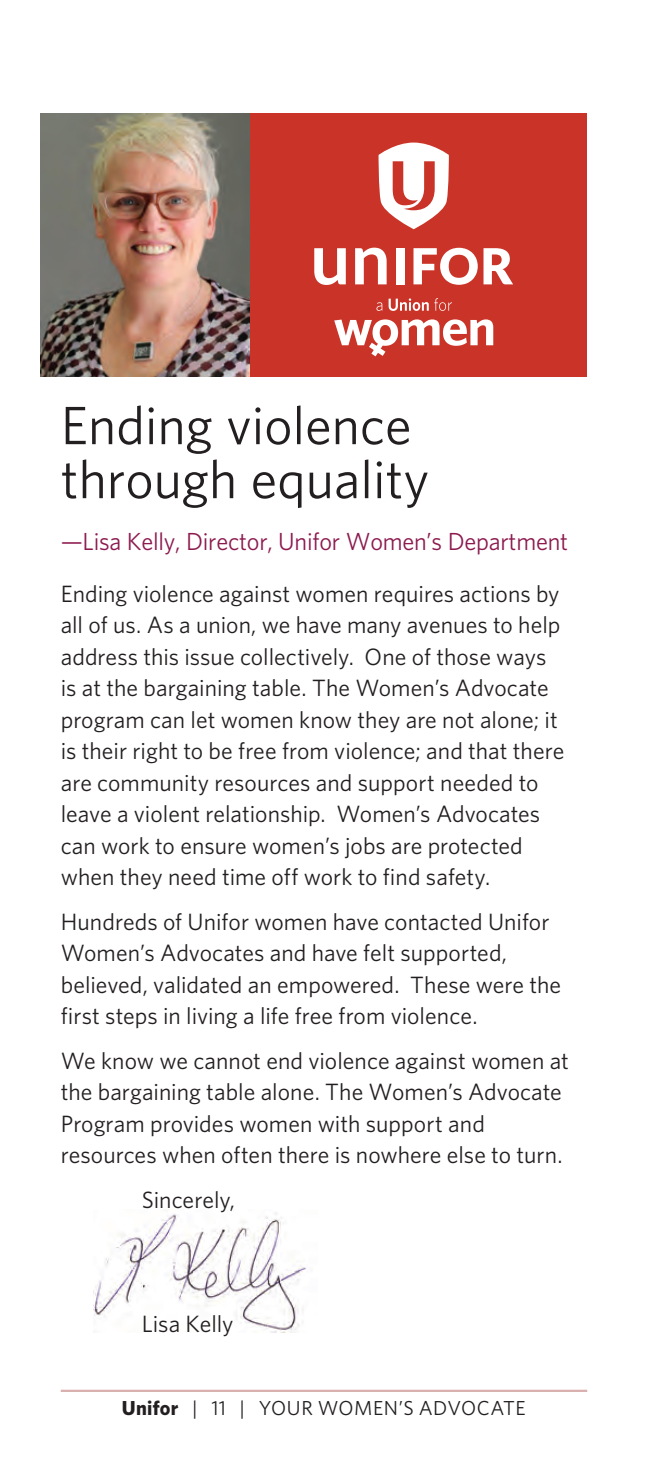
<style>
.page{position:relative;width:648px;height:1458px;background:#fff}
.page>*{position:absolute;margin:0;border:0;box-sizing:border-box;transform-origin:0 0}
.t1{font:54px/54px "Whitney";color:#231f20}
.t2{font:24.75px "Whitney";letter-spacing:-.01em;color:#8c1a4f}
.body_text_11_pt{font:23.62px/31.5px "Whitney";color:#231f20}
.t3{font:20.25px "Whitney";letter-spacing:.02em;color:#231f20}
.s1{font-weight:700}
</style>
<div class="page">
<hr style="left:61px;top:1390px;width:526px;height:2px;background:#d9afaf">
<div style="left:40px;top:113px;width:547px;height:264px;background:#ca3327"></div>
<svg style="left:314px;top:248px;width:32px;height:37px"></svg>
<svg style="left:355px;top:248px;width:32px;height:36px"></svg>
<svg style="left:414px;top:248px;width:64px;height:37px"></svg>
<svg style="left:484px;top:248px;width:29px;height:36px"></svg>
<div style="left:396px;top:248px;width:8px;height:36px;background:#fff"></div>
<svg style="left:378px;top:143px;width:71px;height:86px"></svg>
<svg style="left:376px;top:302px;width:6px;height:9px"></svg>
<svg style="left:389px;top:298px;width:63px;height:13px"></svg>
<svg style="left:334px;top:319px;width:159px;height:37px"></svg>
<img style="left:40px;top:113px;width:209px;height:264px">
<img style="left:94px;top:1213px;width:212px;height:119px">
<p class="t1" style="left:61px;top:397px;width:370px">Ending violence through equality</p>
<p class="t2" style="left:61px;top:527px;width:509px">—Lisa Kelly, Director, Unifor Women’s Department</p>
<p class="body_text_11_pt" style="left:61px;top:577px;width:505px">Ending violence against women requires actions by all of us. As a union, we have many avenues to help address this issue collectively. One of those ways is at the bargaining table. The Women’s Advocate program can let women know they are not alone; it is their right to be free from violence; and that there are community resources and support needed to leave a violent relationship. Women’s Advocates can work to ensure women’s jobs are protected when they need time off work to find safety.</p>
<p class="body_text_11_pt" style="left:61px;top:905px;width:502px">Hundreds of Unifor women have contacted Unifor Women’s Advocates and have felt supported, believed, validated an empowered. These were the first steps in living a life free from violence.</p>
<p class="body_text_11_pt" style="left:61px;top:1044px;width:510px">We know we cannot end violence against women at the bargaining table alone. The Women’s Advocate Program provides women with support and resources when often there is nowhere else to turn.</p>
<p class="body_text_11_pt" style="left:142px;top:1183px;width:95px">Sincerely,</p>
<p class="body_text_11_pt" style="left:142px;top:1308px;width:93px">Lisa Kelly</p>
<p class="t3" style="left:122px;top:1396px;width:405px"><span class="s1">Unifor</span> | 11 | YOUR WOMEN’S ADVOCATE</p>
</div>
